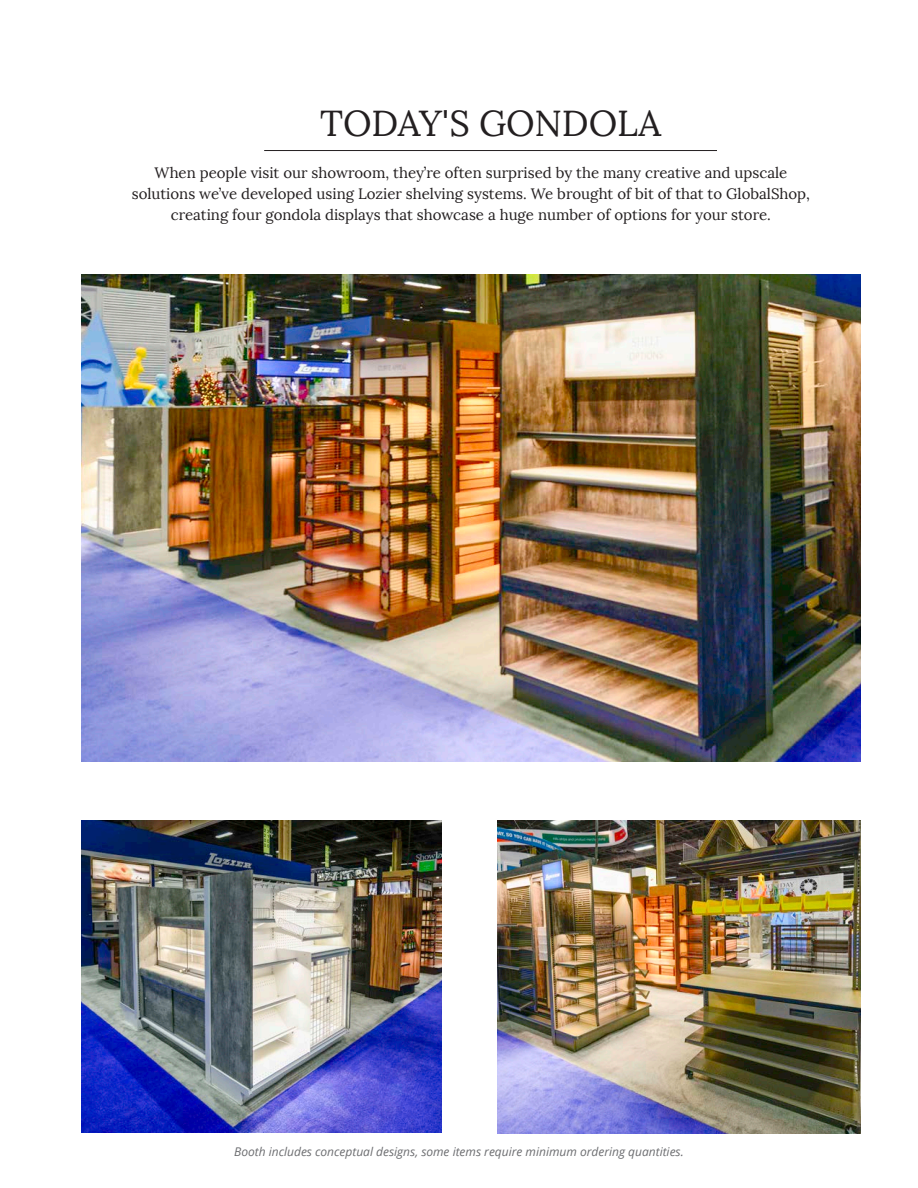
<style>
.page{position:relative;width:918px;height:1188px;background:#fff}
.page>*{position:absolute;margin:0;border:0;box-sizing:border-box;transform-origin:0 0}
.t1{font:36px "Lora";letter-spacing:-.01em;color:#231f20}
.body_copy{font:15px/21px "Lora";color:#231f20;text-align:center}
.t2{font:italic 12px "Open Sans";color:#6c6d70}
</style>
<div class="page">
<img style="left:81px;top:275px;width:780px;height:487px">
<img style="left:81px;top:821px;width:361px;height:311px">
<img style="left:498px;top:821px;width:363px;height:313px">
<hr style="left:264px;top:150px;width:453px;height:1px;background:#231f20">
<p class="t1" style="left:320px;top:102px;width:342px">TODAY'S GONDOLA</p>
<p class="body_copy" style="left:132px;top:162px;width:680px">When people visit our showroom, they’re often surprised by the many creative and upscale solutions we’ve developed using Lozier shelving systems. We brought of bit of that to GlobalShop, creating four gondola displays that showcase a huge number of options for your store.</p>
<p class="t2" style="left:234px;top:1144px;width:451px">Booth includes conceptual designs, some items require minimum ordering quantities.</p>
</div>
